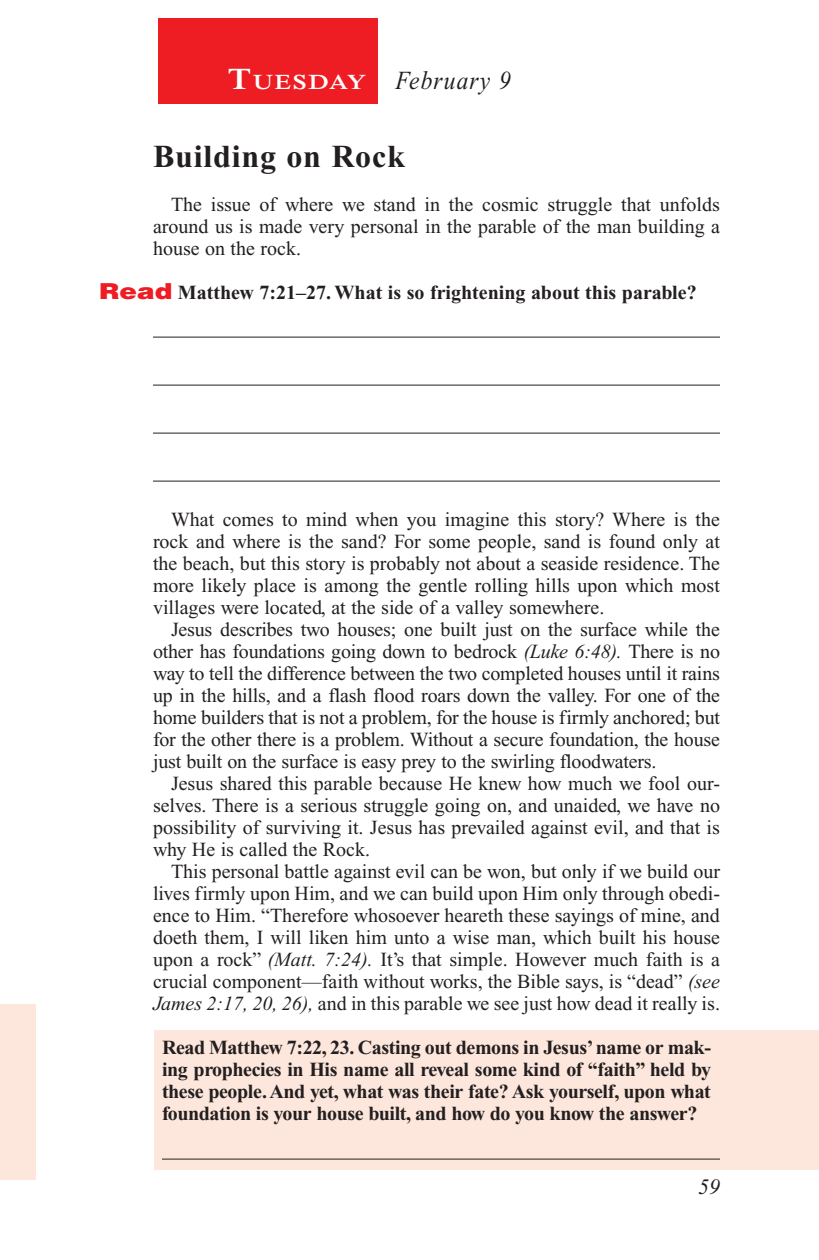
<style>
.page{position:relative;width:819px;height:1260px;background:#fff}
.page>*{position:absolute;margin:0;border:0;box-sizing:border-box;transform-origin:0 0}
.Head{font:700 32px "Times New Roman PS Std";letter-spacing:.025em;color:#231f20}
.Lesson_Dates{font:italic 26px "Times New Roman PS Std";letter-spacing:.05em;color:#231f20;scale:.9 1}
.t1{font:italic 22px "Times New Roman PS Std";color:#231f20}
.Daily_Header{font:600 21px "Times NRMT Std";letter-spacing:.07em;color:#fff;scale:1.1 1}
.Body{font:20px/22px "Times New Roman PS Std";color:#231f20;text-align:justify}
.x-screened_box-text{font:700 20px/22px "Times New Roman PS Std";letter-spacing:-.02em;color:#231f20;text-align:justify}
.Question{font:700 20px "Times New Roman PS Std";color:#231f20}
.s1{font-size:30px}
.s2{font-family:"Helvetica LT Std";font-weight:900;font-size:22px;color:#ee1d23}
.s3{font-style:italic}
</style>
<div class="page">
<div style="left:158px;top:18px;width:220px;height:86px;background:#ee1d23"></div>
<div style="left:155px;top:1030px;width:664px;height:140px;background:#fde7dc"></div>
<div style="left:0;top:1004px;width:36px;height:176px;background:#fde7dc"></div>
<hr style="left:153px;top:337px;width:567px;height:1px;background:#231f20">
<hr style="left:153px;top:385px;width:567px;height:1px;background:#231f20">
<hr style="left:153px;top:433px;width:567px;height:1px;background:#231f20">
<hr style="left:153px;top:481px;width:567px;height:1px;background:#231f20">
<hr style="left:162px;top:1159px;width:558px;height:1px;background:#231f20">
<p class="Daily_Header" style="left:228px;top:70px;width:127px"><span class="s1">T</span>UESDAY</p>
<p class="Lesson_Dates" style="left:396px;top:66px;width:130px">February 9</p>
<p class="Head" style="left:153px;top:138px;width:253px">Building on Rock</p>
<p class="Body" style="left:153px;top:193px;width:569px;text-indent:18px">The issue of where we stand in the cosmic struggle that unfolds around us is made very personal in the parable of the man building a house on the rock.</p>
<p class="Question" style="left:99px;top:281px;width:599px"><span class="s2">Read</span> Matthew 7:21–27. What is so frightening about this parable?</p>
<p class="Body" style="left:153px;top:508px;width:569px;text-indent:18px">What comes to mind when you imagine this story? Where is the rock and where is the sand? For some people, sand is found only at the beach, but this story is probably not about a seaside residence. The more likely place is among the gentle rolling hills upon which most villages were located, at the side of a valley somewhere.</p>
<p class="Body" style="left:153px;top:618px;width:569px;text-indent:18px">Jesus describes two houses; one built just on the surface while the other has foundations going down to bedrock <span class="s3">(Luke 6:48).</span> There is no way to tell the difference between the two completed houses until it rains up in the hills, and a flash flood roars down the valley. For one of the home builders that is not a problem, for the house is firmly anchored; but for the other there is a problem. Without a secure foundation, the house just built on the surface is easy prey to the swirling floodwaters.</p>
<p class="Body" style="left:153px;top:772px;width:569px;text-indent:18px">Jesus shared this parable because He knew how much we fool our&shy;selves. There is a serious struggle going on, and unaided, we have no possibility of surviving it. Jesus has prevailed against evil, and that is why He is called the Rock.</p>
<p class="Body" style="left:153px;top:860px;width:569px;text-indent:18px">This personal battle against evil can be won, but only if we build our lives firmly upon Him, and we can build upon Him only through obedi&shy;ence to Him. “Therefore whosoever heareth these sayings of mine, and doeth them, I will liken him unto a wise man, which built his house upon a rock” <span class="s3">(Matt. 7:24).</span> It’s that simple. However much faith is a crucial component—faith without works, the Bible says, is “dead” <span class="s3">(see James 2:17, 20, 26),</span> and in this parable we see just how dead it really is.</p>
<p class="x-screened_box-text" style="left:162px;top:1036px;width:551px">Read Matthew 7:22, 23. Casting out demons in Jesus’ name or mak&shy;ing prophecies in His name all reveal some kind of “faith” held by these people. And yet, what was their fate? Ask yourself, upon what foundation is your house built, and how do you know the answer?</p>
<p class="t1" style="left:698px;top:1175px;width:23px">59</p>
</div>
